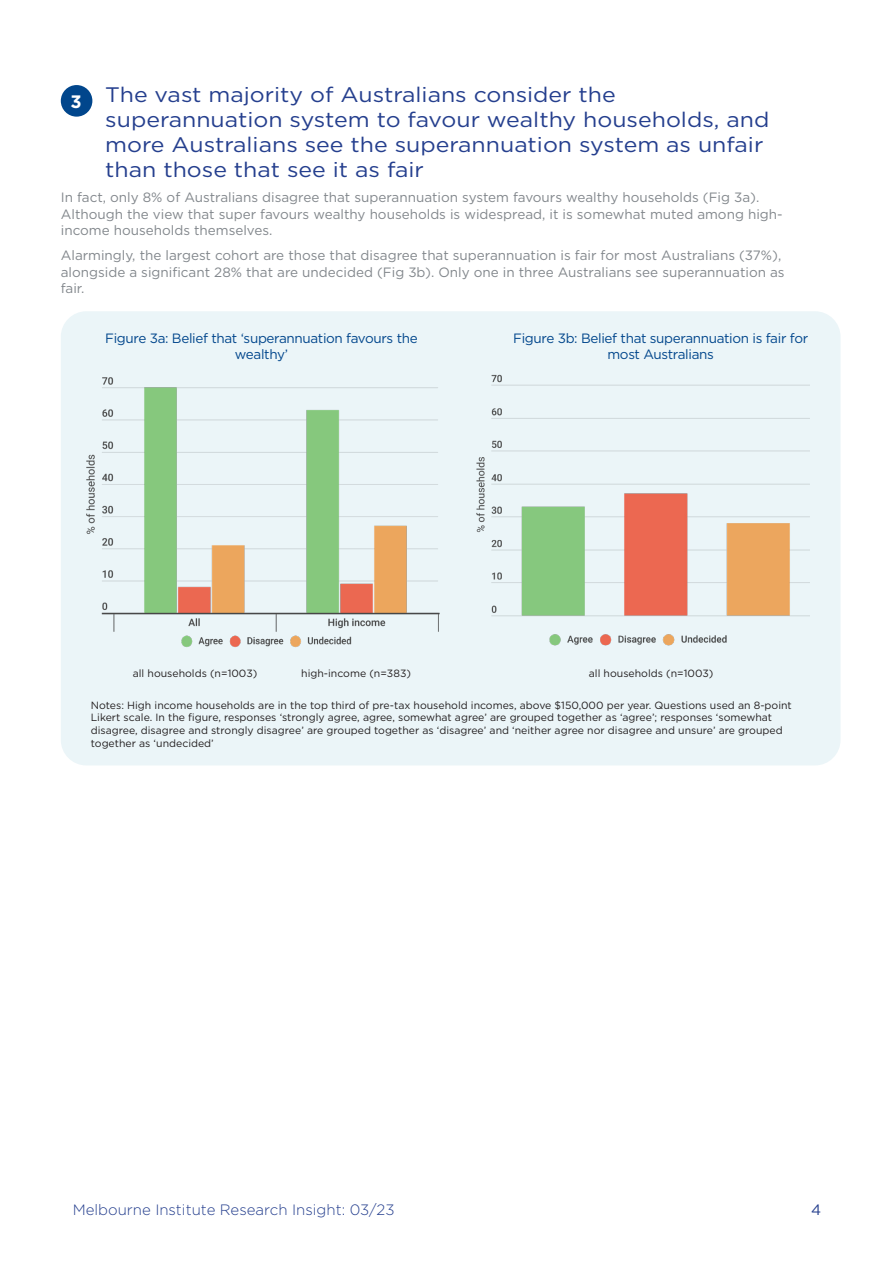
<style>
.page{position:relative;width:893px;height:1263px;background:#fff}
.page>*{position:absolute;margin:0;border:0;box-sizing:border-box;transform-origin:0 0}
.Subheader{font:21px/25.2px "Gotham";color:#253f8e;scale:1.1 1}
.t1{font:700 18px "Gotham";color:#fff}
.t2{font:300 15px "Gotham";color:#253f8e}
.t3{font:15px "Gotham";color:#253f8e}
.Body_Copy{font:13.5px/16.5px "Gotham";color:#82878c}
.Body_Copy-2{font:13.5px/16.2px "Gotham";letter-spacing:-.025em;color:#01468c;text-align:center}
.t4{font:10.5px/12.6px "Gotham";color:#231f20}
</style>
<div class="page">
<div style="left:61px;top:311px;width:779px;height:454px;background:#ebf5f8;border-radius:26px"></div>
<img style="left:86px;top:377px;width:354px;height:255px">
<img style="left:476px;top:374px;width:334px;height:272px">
<img style="left:181px;top:635px;width:171px;height:13px">
<div style="left:61px;top:85px;width:31px;height:32px;background:#01468c;border-radius:50%"></div>
<p class="t1" style="left:71px;top:89px;width:13px">3</p>
<p class="Subheader" style="left:105px;top:81px;width:605px">The vast majority of Australians consider the superannuation system to favour wealthy households, and more Australians see the superannuation system as unfair than those that see it as fair</p>
<p class="Body_Copy" style="left:61px;top:189px;width:723px">In fact, only 8% of Australians disagree that superannuation system favours wealthy households (Fig 3a).<br>Although the view that super favours wealthy households is widespread, it is somewhat muted among high&shy;income households themselves.</p>
<p class="Body_Copy" style="left:61px;top:247px;width:725px">Alarmingly, the largest cohort are those that disagree that superannuation is fair for most Australians (37%), alongside a significant 28% that are undecided (Fig 3b). Only one in three Australians see superannuation as fair.</p>
<p class="Body_Copy-2" style="left:105px;top:330px;width:314px">Figure 3a: Belief that ‘superannuation favours the wealthy’</p>
<p class="Body_Copy-2" style="left:513px;top:330px;width:296px">Figure 3b: Belief that superannuation is fair for most Australians</p>
<p class="t4" style="left:133px;top:667px;width:126px">all households (n=1003)</p>
<p class="t4" style="left:301px;top:667px;width:111px">high-income (n=383)</p>
<p class="t4" style="left:589px;top:667px;width:126px">all households (n=1003)</p>
<p class="t4" style="left:91px;top:698px;width:702px">Notes: High income households are in the top third of pre-tax household incomes, above $150,000 per year. Questions used an 8-point Likert scale. In the figure, responses ‘strongly agree, agree, somewhat agree’ are grouped together as ‘agree’; responses ‘somewhat disagree, disagree and strongly disagree’ are grouped together as ‘disagree’ and ‘neither agree nor disagree and unsure’ are grouped together as ‘undecided’</p>
<p class="t2" style="left:73px;top:1200px;width:323px">Melbourne Institute Research Insight: 03/23</p>
<p class="t3" style="left:811px;top:1200px;width:12px">4</p>
</div>
